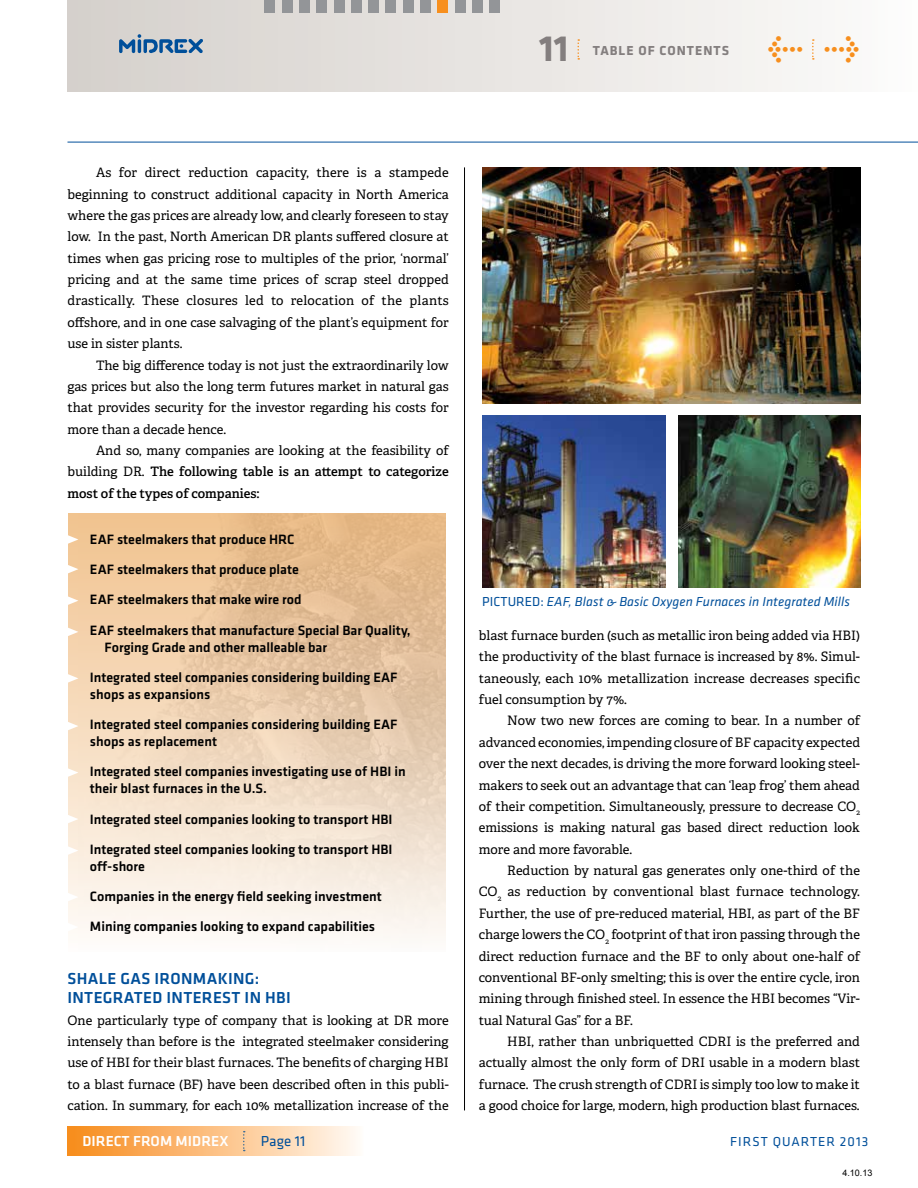
<style>
.page{position:relative;width:918px;height:1188px;background:#fff}
.page>*{position:absolute;margin:0;border:0;box-sizing:border-box;transform-origin:0 0}
.t1{font:700 37.8px "Klavika";color:#837e7e}
.t2{font:700 29.1px "Meta Plus";color:#f78f1e}
.t3{font:500 16.5px/19.5px "Klavika";letter-spacing:.02em;color:#004f9a}
.t4{font:500 15px "Klavika";letter-spacing:.005em;color:#fff}
.t5{font:15px "Klavika";color:#004f9a}
.t6{font:500 14.1px/30.3px "Klavika";color:#000}
.t7{font:italic 13.5px "Klavika";letter-spacing:.005em;color:#004f9a}
.t8{font:13.5px "Klavika";letter-spacing:.075em;color:#004f9a}
.t9{font:700 13.5px "Klavika";letter-spacing:.075em;color:#837e7e}
.t10{font:12.9px/21.3px "Adelle";color:#000;text-align:justify}
.t11{font:600 12.9px/21.3px "Adelle";color:#000;text-align:justify}
.t12{font:9px "Arial";color:#000}
.s1{font-weight:400}
.s2{font-style:normal}
</style>
<div class="page">
<div style="left:68px;top:1126px;width:296px;height:30px;background:linear-gradient(to right,#f78a1a,#fffaf4)"></div>
<div style="left:67px;top:0;width:851px;height:92px;background:linear-gradient(to right,#d4cfcb,#fcfbfa)"></div>
<svg style="left:119px;top:34px;width:84px;height:20px;background:#829fba"></svg>
<hr style="left:67px;top:142px;width:851px;height:1px;background:#004f9a">
<hr style="left:464px;top:167px;width:1px;height:943px;background:#000">
<svg style="left:243px;top:1131px;width:2px;height:20px"></svg>
<svg style="left:812px;top:39px;width:2px;height:21px"></svg>
<svg style="left:577px;top:39px;width:2px;height:21px"></svg>
<div style="left:265px;top:0;width:10px;height:13px;background:#939598"></div>
<div style="left:282px;top:0;width:10px;height:13px;background:#939598"></div>
<div style="left:299px;top:0;width:11px;height:13px;background:#939598"></div>
<div style="left:317px;top:0;width:10px;height:13px;background:#939598"></div>
<div style="left:334px;top:0;width:10px;height:13px;background:#939598"></div>
<div style="left:351px;top:0;width:10px;height:13px;background:#939598"></div>
<div style="left:369px;top:0;width:10px;height:13px;background:#939598"></div>
<div style="left:386px;top:0;width:10px;height:13px;background:#939598"></div>
<div style="left:403px;top:0;width:10px;height:13px;background:#939598"></div>
<div style="left:420px;top:0;width:10px;height:13px;background:#939598"></div>
<div style="left:438px;top:0;width:10px;height:13px;background:#f78f1e"></div>
<div style="left:455px;top:0;width:10px;height:13px;background:#939598"></div>
<div style="left:472px;top:0;width:10px;height:13px;background:#939598"></div>
<img style="left:482px;top:167px;width:378px;height:236px">
<svg style="left:69px;top:514px;width:377px;height:424px;background:#eed5b8"></svg>
<svg style="left:68px;top:530px;width:10px;height:19px"></svg>
<svg style="left:68px;top:591px;width:10px;height:19px"></svg>
<svg style="left:68px;top:560px;width:10px;height:18px"></svg>
<svg style="left:68px;top:669px;width:10px;height:19px"></svg>
<svg style="left:68px;top:623px;width:10px;height:18px"></svg>
<svg style="left:68px;top:717px;width:10px;height:18px"></svg>
<svg style="left:68px;top:763px;width:10px;height:19px"></svg>
<svg style="left:68px;top:810px;width:10px;height:18px"></svg>
<svg style="left:68px;top:841px;width:10px;height:19px"></svg>
<svg style="left:68px;top:888px;width:10px;height:18px"></svg>
<svg style="left:68px;top:918px;width:10px;height:18px"></svg>
<img style="left:482px;top:415px;width:183px;height:172px">
<img style="left:678px;top:415px;width:182px;height:172px">
<div style="left:490px;top:0;width:10px;height:13px;background:#939598"></div>
<h1 class="t1" style="left:539px;top:21px;width:31px">11</h1>
<p class="t9" style="left:593px;top:40px;width:138px">TABLE OF CONTENTS</p>
<h2 class="t2" style="left:767px;top:31px;width:95px">&lt; &gt;</h2>
<p class="t10" style="left:67px;top:162px;width:383px;text-indent:29px">As for direct reduction capacity, there is a stampede beginning to construct additional capacity in North America where the gas prices are already low, and clearly foreseen to stay low. In the past, North American DR plants suffered closure at times when gas pricing rose to multiples of the prior, ‘normal’ pricing and at the same time prices of scrap steel dropped drastically. These closures led to relocation of the plants offshore, and in one case salvaging of the plant’s equipment for use in sister plants.</p>
<p class="t10" style="left:67px;top:355px;width:383px;text-indent:29px">The big difference today is not just the extraordinarily low gas prices but also the long term futures market in natural gas that provides security for the investor regarding his costs for more than a decade hence.</p>
<p class="t11" style="left:67px;top:440px;width:383px;text-indent:29px"><span class="s1">And so, many companies are looking at the feasibility of building DR.</span> The following table is an attempt to categorize most of the types of companies:</p>
<p class="t6" style="left:90px;top:524px;width:322px">EAF steelmakers that produce HRC<br>EAF steelmakers that produce plate<br>EAF steelmakers that make wire rod<br>EAF steelmakers that manufacture Special Bar Quality,</p>
<p class="t6" style="left:90px;top:631px;width:309px;text-indent:15px">Forging Grade and other malleable bar<br>Integrated steel companies considering building EAF</p>
<p class="t6" style="left:90px;top:679px;width:309px">shops as expansions<br>Integrated steel companies considering building EAF</p>
<p class="t6" style="left:90px;top:726px;width:317px">shops as replacement<br>Integrated steel companies investigating use of HBI in</p>
<p class="t6" style="left:90px;top:773px;width:304px">their blast furnaces in the U.S.<br>Integrated steel companies looking to transport HBI<br>Integrated steel companies looking to transport HBI</p>
<p class="t6" style="left:90px;top:851px;width:293px">off-shore<br>Companies in the energy field seeking investment<br>Mining companies looking to expand capabilities</p>
<p class="t3" style="left:67px;top:968px;width:225px">Shale Gas Ironmaki ng:<br>Integrated Interest i n HBI</p>
<p class="t10" style="left:67px;top:1010px;width:383px">One particularly type of company that is looking at DR more intensely than before is the integrated steelmaker considering use of HBI for their blast furnaces. The benefits of charging HBI to a blast furnace (BF) have been described often in this publi&shy;cation. In summary, for each 10% metallization increase of the</p>
<p class="t7" style="left:482px;top:593px;width:369px"><span class="s2">PICTUR ED:</span> EAF, Blast &amp; Basic Oxygen Furnaces in Integrated Mills</p>
<p class="t10" style="left:479px;top:625px;width:383px">blast furnace burden (such as metallic iron being added via HBI) the productivity of the blast furnace is increased by 8%. Simul&shy;taneously, each 10% metallization increase decreases specific fuel consumption by 7%.</p>
<p class="t10" style="left:479px;top:710px;width:383px;text-indent:29px">Now two new forces are coming to bear. In a number of advanced economies, impending closure of BF capacity expected over the next decades, is driving the more forward looking steel&shy;makers to seek out an advantage that can ‘leap frog’ them ahead of their competition. Simultaneously, pressure to decrease CO<sub>2 </sub>emissions is making natural gas based direct reduction look more and more favorable.</p>
<p class="t10" style="left:479px;top:860px;width:383px;text-indent:29px">Reduction by natural gas generates only one-third of the CO<sub>2</sub> as reduction by conventional blast furnace technology.<br>Further, the use of pre-reduced material, HBI, as part of the BF charge lowers the CO<sub>2</sub> footprint of that iron passing through the direct reduction furnace and the BF to only about one-half of conventional BF-only smelting; this is over the entire cycle, iron mining through finished steel. In essence the HBI becomes “Vir&shy;tual Natural Gas” for a BF.</p>
<p class="t10" style="left:479px;top:1031px;width:383px;text-indent:29px">HBI, rather than unbriquetted CDRI is the preferred and actually almost the only form of DRI usable in a modern blast furnace. The crush strength of CDRI is simply too low to make it a good choice for large, modern, high production blast furnaces.</p>
<p class="t4" style="left:82px;top:1131px;width:148px">Di rect From Mi drex</p>
<p class="t5" style="left:261px;top:1132px;width:46px">PAGE 11</p>
<p class="t8" style="left:730px;top:1133px;width:140px">FIRST QUARTER 2013</p>
<p class="t12" style="left:842px;top:1167px;width:32px">4.10.13</p>
</div>
